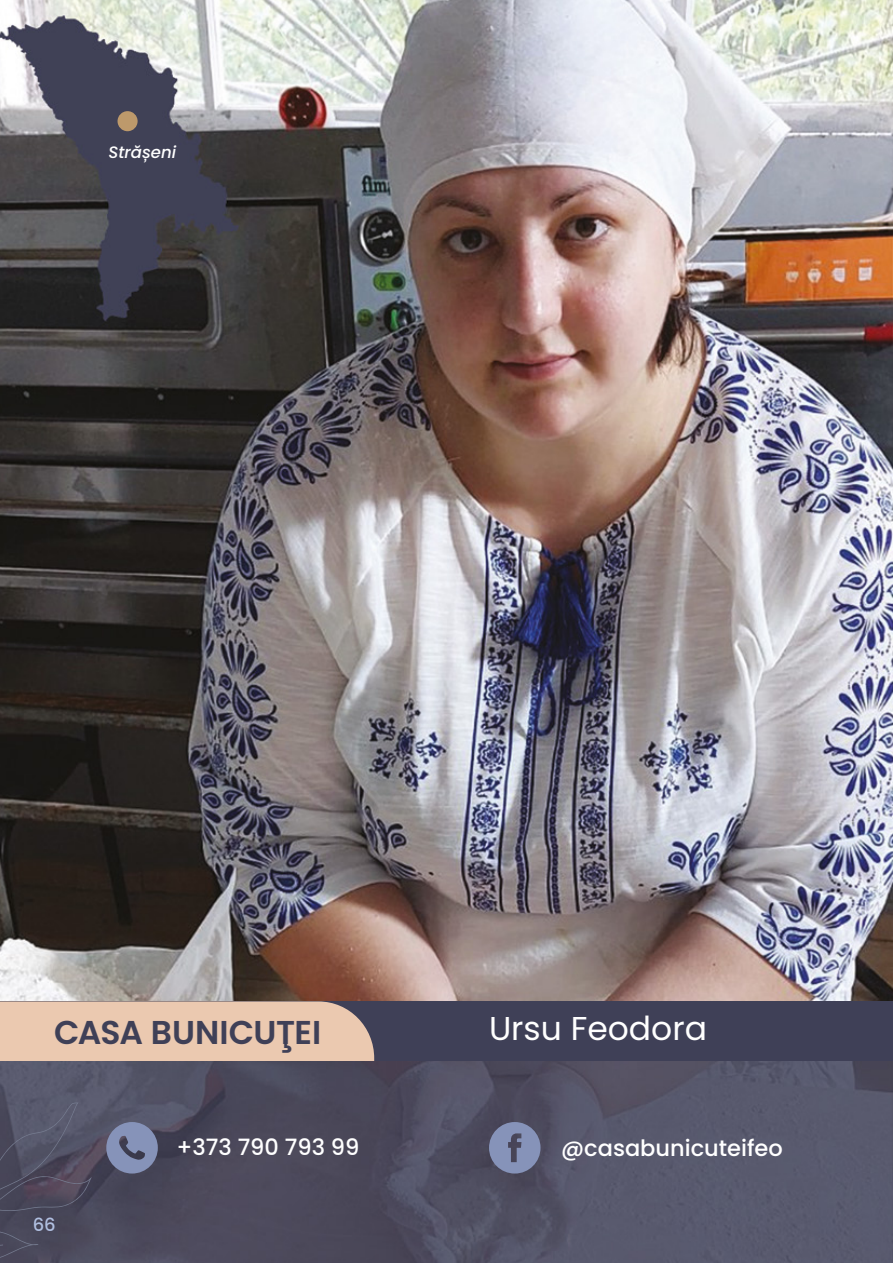
<style>
.page{position:relative;width:893px;height:1263px;background:#fff}
.page>*{position:absolute;margin:0;border:0;box-sizing:border-box;transform-origin:0 0}
.t1{font:600 33px "Poppins";letter-spacing:-.015em;color:#3f4057}
.t2{font:33px "Poppins";color:#fff}
.t3{font:500 22.5px "Poppins";color:#fff}
.t4{font:500 18px "Poppins";color:#b0bfe0}
.t5{font:italic 500 16.5px "Poppins";color:#fff}
</style>
<div class="page">
<img style="left:0;top:0;width:893px;height:1263px">
<svg style="left:0;top:1230px;width:38px;height:30px"></svg>
<svg style="left:0;top:1102px;width:92px;height:109px;background:#514f62"></svg>
<div style="left:0;top:1001px;width:893px;height:60px;background:#3f4057"></div>
<div style="left:0;top:1001px;width:374px;height:60px;background:#ebc9b0"></div>
<div style="left:118px;top:111px;width:20px;height:20px;background:#bd996b;border-radius:50%"></div>
<svg style="left:489px;top:1122px;width:51px;height:51px;background:#747c9d"></svg>
<svg style="left:106px;top:1122px;width:52px;height:51px;background:#737b9c"></svg>
<p class="t5" style="left:109px;top:142px;width:69px">Strășeni</p>
<h1 class="t1" style="left:54px;top:1013px;width:269px">CASA BUNICUŢEI</h1>
<h1 class="t2" style="left:489px;top:1010px;width:219px">Ursu Feodora</h1>
<p class="t4" style="left:33px;top:1214px;width:25px">66</p>
<p class="t3" style="left:176px;top:1134px;width:185px">+373 790 793 99</p>
<p class="t3" style="left:561px;top:1135px;width:223px">@casabunicuteifeo</p>
</div>
